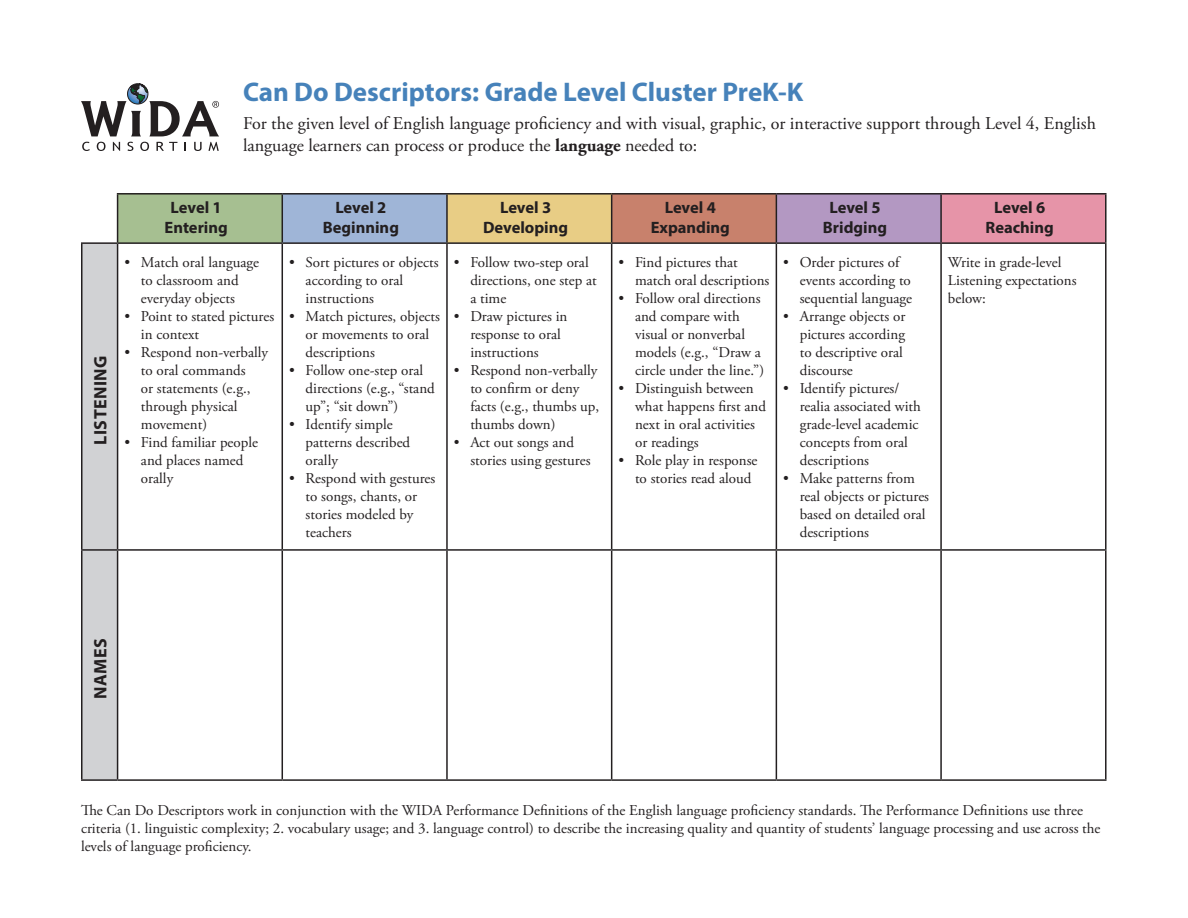
<style>
.page{position:relative;width:1188px;height:918px;background:#fff}
.page>*{position:absolute;margin:0;border:0;box-sizing:border-box;transform-origin:0 0}
.subhead{font:700 27px "Myriad Pro";color:#4682ba}
.body{font:18px/21.6px "Adobe Garamond Pro";color:#231f20}
.t1{font:700 18px "Myriad Pro";letter-spacing:.02em;color:#231f20}
.t2{font:700 16.5px "Myriad Pro";color:#231f20}
.body-2{font:15px/18px "Adobe Garamond Pro";color:#231f20}
.s1{font-weight:700}
</style>
<div class="page">
<svg style="left:82px;top:142px;width:8px;height:9px"></svg>
<svg style="left:97px;top:142px;width:9px;height:9px"></svg>
<svg style="left:113px;top:142px;width:7px;height:9px"></svg>
<svg style="left:127px;top:142px;width:6px;height:9px"></svg>
<svg style="left:140px;top:142px;width:9px;height:9px"></svg>
<svg style="left:156px;top:142px;width:21px;height:9px"></svg>
<svg style="left:194px;top:142px;width:8px;height:9px"></svg>
<svg style="left:208px;top:142px;width:11px;height:9px"></svg>
<svg style="left:81px;top:84px;width:138px;height:52px"></svg>
<div style="left:118px;top:194px;width:164px;height:49px;background:#a6bf91"></div>
<div style="left:282px;top:194px;width:165px;height:49px;background:#9fb5d7"></div>
<div style="left:447px;top:194px;width:165px;height:49px;background:#e8cd85"></div>
<div style="left:612px;top:194px;width:164px;height:49px;background:#c8816c"></div>
<div style="left:776px;top:194px;width:165px;height:49px;background:#b398c2"></div>
<div style="left:941px;top:194px;width:165px;height:49px;background:#e694a8"></div>
<div style="left:82px;top:244px;width:35px;height:535px;background:#d1d2d4"></div>
<hr style="left:282px;top:193px;width:165px;height:2px;background:#231f20">
<hr style="left:447px;top:193px;width:165px;height:2px;background:#231f20">
<hr style="left:446px;top:195px;width:2px;height:47px;background:#231f20">
<hr style="left:612px;top:193px;width:164px;height:2px;background:#231f20">
<hr style="left:611px;top:195px;width:1px;height:47px;background:#231f20">
<hr style="left:776px;top:193px;width:165px;height:2px;background:#231f20">
<hr style="left:776px;top:195px;width:1px;height:47px;background:#231f20">
<hr style="left:282px;top:242px;width:165px;height:2px;background:#231f20">
<hr style="left:282px;top:244px;width:1px;height:305px;background:#231f20">
<hr style="left:447px;top:242px;width:165px;height:2px;background:#231f20">
<hr style="left:446px;top:244px;width:2px;height:305px;background:#231f20">
<hr style="left:612px;top:242px;width:164px;height:2px;background:#231f20">
<hr style="left:611px;top:244px;width:1px;height:305px;background:#231f20">
<hr style="left:776px;top:242px;width:165px;height:2px;background:#231f20">
<hr style="left:776px;top:244px;width:1px;height:305px;background:#231f20">
<hr style="left:940px;top:244px;width:2px;height:305px;background:#231f20">
<hr style="left:1105px;top:244px;width:2px;height:305px;background:#231f20">
<hr style="left:81px;top:551px;width:1px;height:228px;background:#231f20">
<hr style="left:118px;top:549px;width:164px;height:2px;background:#231f20">
<hr style="left:117px;top:551px;width:1px;height:228px;background:#231f20">
<hr style="left:282px;top:549px;width:165px;height:2px;background:#231f20">
<hr style="left:282px;top:551px;width:1px;height:228px;background:#231f20">
<hr style="left:447px;top:549px;width:165px;height:2px;background:#231f20">
<hr style="left:446px;top:551px;width:2px;height:228px;background:#231f20">
<hr style="left:612px;top:549px;width:164px;height:2px;background:#231f20">
<hr style="left:611px;top:551px;width:1px;height:228px;background:#231f20">
<hr style="left:776px;top:549px;width:165px;height:2px;background:#231f20">
<hr style="left:776px;top:551px;width:1px;height:228px;background:#231f20">
<hr style="left:941px;top:549px;width:166px;height:2px;background:#231f20">
<hr style="left:940px;top:551px;width:2px;height:228px;background:#231f20">
<hr style="left:1105px;top:551px;width:2px;height:228px;background:#231f20">
<hr style="left:81px;top:779px;width:37px;height:2px;background:#231f20">
<hr style="left:118px;top:779px;width:164px;height:2px;background:#231f20">
<hr style="left:282px;top:779px;width:165px;height:2px;background:#231f20">
<hr style="left:447px;top:779px;width:165px;height:2px;background:#231f20">
<hr style="left:612px;top:779px;width:164px;height:2px;background:#231f20">
<hr style="left:776px;top:779px;width:165px;height:2px;background:#231f20">
<hr style="left:941px;top:779px;width:166px;height:2px;background:#231f20">
<hr style="left:117px;top:193px;width:165px;height:2px;background:#231f20">
<hr style="left:117px;top:195px;width:1px;height:47px;background:#231f20">
<hr style="left:282px;top:195px;width:1px;height:47px;background:#231f20">
<hr style="left:118px;top:242px;width:164px;height:2px;background:#231f20">
<hr style="left:81px;top:242px;width:37px;height:2px;background:#231f20">
<hr style="left:81px;top:244px;width:1px;height:305px;background:#231f20">
<hr style="left:117px;top:244px;width:1px;height:305px;background:#231f20">
<hr style="left:81px;top:549px;width:37px;height:2px;background:#231f20">
<hr style="left:940px;top:195px;width:2px;height:47px;background:#231f20">
<hr style="left:941px;top:193px;width:166px;height:2px;background:#231f20">
<hr style="left:1105px;top:195px;width:2px;height:47px;background:#231f20">
<hr style="left:941px;top:242px;width:166px;height:2px;background:#231f20">
<p class="t1" style="left:89px;top:445px;width:90px;rotate:-90deg">LISTENING</p>
<p class="subhead" style="left:243px;top:75px;width:562px">Can Do Descriptors: Grade Level Cluster PreK-K</p>
<p class="body" style="left:243px;top:113px;width:855px">For the given level of English language proficiency and with visual, graphic, or interactive support through Level 4, English language learners can process or produce the <span class="s1">language</span> needed to:</p>
<p class="t2" style="left:171px;top:197px;width:53px">Level 1</p>
<p class="t2" style="left:165px;top:216px;width:65px">Entering</p>
<p class="t2" style="left:335px;top:197px;width:53px">Level 2</p>
<p class="t2" style="left:323px;top:216px;width:78px">Beginning</p>
<p class="t2" style="left:500px;top:197px;width:53px">Level 3</p>
<p class="t2" style="left:483px;top:216px;width:87px">Developing</p>
<p class="t2" style="left:665px;top:197px;width:53px">Level 4</p>
<p class="t2" style="left:651px;top:216px;width:81px">Expanding</p>
<p class="t2" style="left:829px;top:197px;width:53px">Level 5</p>
<p class="t2" style="left:823px;top:216px;width:66px">Bridging</p>
<p class="t2" style="left:994px;top:197px;width:53px">Level 6</p>
<p class="t2" style="left:986px;top:216px;width:70px">Reaching</p>
<p class="body-2" style="left:124px;top:254px;width:136px;text-align:center">• Match oral language to classroom and everyday objects</p>
<p class="body-2" style="left:141px;top:308px;width:135px;text-indent:-16px">• Point to stated pictures in context</p>
<p class="body-2" style="left:141px;top:344px;width:129px;text-indent:-16px">• Respond non-verbally to oral commands<br>or statements (e.g., through physical movement)</p>
<p class="body-2" style="left:141px;top:434px;width:119px;text-indent:-16px">• Find familiar people and places named orally</p>
<p class="body-2" style="left:306px;top:254px;width:135px;text-indent:-16px">• Sort pictures or objects according to oral instructions</p>
<p class="body-2" style="left:306px;top:308px;width:136px;text-indent:-16px">• Match pictures, objects or movements to oral descriptions</p>
<p class="body-2" style="left:306px;top:362px;width:131px;text-indent:-16px">• Follow one-step oral directions (e.g., “stand up”; “sit down”)</p>
<p class="body-2" style="left:306px;top:416px;width:106px;text-indent:-16px">• Identify simple patterns described orally</p>
<p class="body-2" style="left:306px;top:470px;width:131px;text-indent:-16px">• Respond with gestures to songs, chants, or stories modeled by teachers</p>
<p class="body-2" style="left:470px;top:254px;width:128px;text-indent:-16px">• Follow two-step oral directions, one step at a time</p>
<p class="body-2" style="left:470px;top:308px;width:99px;text-indent:-16px">• Draw pictures in response to oral instructions</p>
<p class="body-2" style="left:470px;top:362px;width:130px;text-indent:-16px">• Respond non-verbally to confirm or deny facts (e.g., thumbs up, thumbs down)</p>
<p class="body-2" style="left:470px;top:434px;width:122px;text-indent:-16px">• Act out songs and stories using gestures</p>
<p class="body-2" style="left:635px;top:254px;width:136px;text-indent:-16px">• Find pictures that match oral descriptions</p>
<p class="body-2" style="left:635px;top:290px;width:131px;text-indent:-16px">• Follow oral directions and compare with visual or nonverbal models (e.g., “Draw a circle under the line.”)</p>
<p class="body-2" style="left:635px;top:380px;width:133px;text-indent:-16px">• Distinguish between what happens first and next in oral activities or readings</p>
<p class="body-2" style="left:635px;top:452px;width:124px;text-indent:-16px">• Role play in response to stories read aloud</p>
<p class="body-2" style="left:800px;top:254px;width:114px;text-indent:-16px">• Order pictures of events according to sequential language</p>
<p class="body-2" style="left:800px;top:308px;width:107px;text-indent:-16px">• Arrange objects or pictures according to descriptive oral discourse</p>
<p class="body-2" style="left:800px;top:380px;width:123px;text-indent:-16px">• Identify pictures/ realia associated with grade-level academic concepts from oral descriptions</p>
<p class="body-2" style="left:800px;top:470px;width:131px;text-indent:-16px">• Make patterns from real objects or pictures based on detailed oral descriptions</p>
<p class="body-2" style="left:948px;top:254px;width:130px">Write in grade-level<br>Listening expectations below:</p>
<p class="t1" style="left:89px;top:699px;width:62px;rotate:-90deg">NAMES</p>
<p class="body-2" style="left:81px;top:801px;width:1021px">The Can Do Descriptors work in conjunction with the WIDA Performance Definitions of the English language proficiency standards. The Performance Definitions use three criteria (1. linguistic complexity; 2. vocabulary usage; and 3. language control) to describe the increasing quality and quantity of students’ language processing and use across the levels of language proficiency.</p>
</div>
